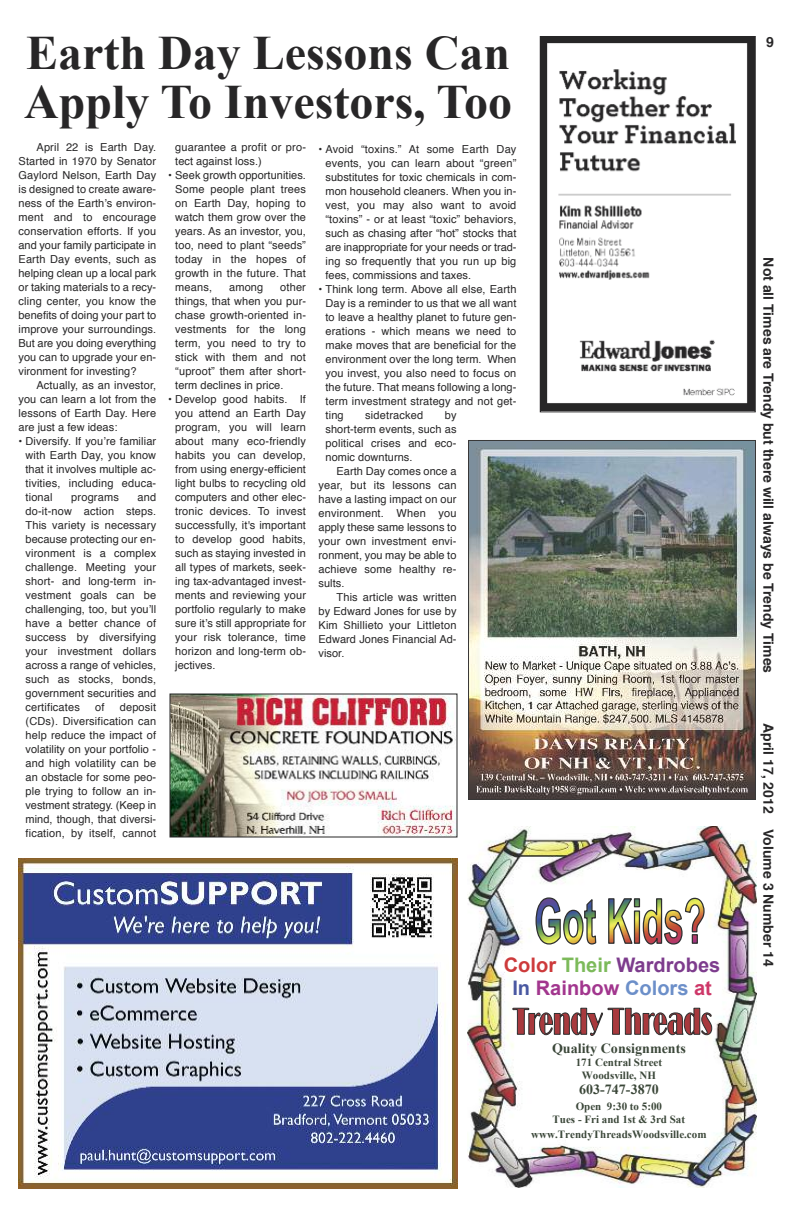
<style>
.page{position:relative;width:792px;height:1224px;background:#fff}
.page>*{position:absolute;margin:0;border:0;box-sizing:border-box;transform-origin:0 0}
.t1{font:700 48px/49px "Times New Roman";color:#272627}
.t2{font:700 20px/23.1px "Arial";color:#7d3c8d;text-align:center}
.t3{font:700 14px "Helvetica";color:#272627}
.t4{font:700 14px "Times New Roman";color:#3b4739}
.t5{font:11px/14px "Helvetica";letter-spacing:.015em;color:#272627;text-align:justify}
.t6{font:700 11px/12.7px "Times New Roman";color:#3b4739;text-align:center}
.s1{color:#cd3a3b}
.s2{color:#7cba5a}
.s3{color:#4958a1}
.s4{color:#a2368e}
.s5{color:#6c8fc9}
.s6{color:#ce3869}
</style>
<div class="page">
<img style="left:18px;top:859px;width:440px;height:329px">
<img style="left:468px;top:827px;width:289px;height:361px">
<img style="left:635px;top:900px;width:4px;height:42px">
<svg style="left:535px;top:897px;width:62px;height:48px"></svg>
<svg style="left:608px;top:898px;width:26px;height:46px"></svg>
<div style="left:634px;top:898px;width:6px;height:9px;border:1px solid #2e2f2f"></div>
<div style="left:634px;top:910px;width:6px;height:34px;border:1px solid #2e2f2f"></div>
<svg style="left:642px;top:897px;width:63px;height:48px"></svg>
<div style="left:692px;top:934px;width:6px;height:10px;border:1px solid #2e2f2f"></div>
<svg style="left:512px;top:1007px;width:201px;height:30px"></svg>
<img style="left:470px;top:442px;width:284px;height:356px">
<div style="left:468px;top:440px;width:288px;height:360px;border:1px solid #393838"></div>
<img style="left:542px;top:38px;width:212px;height:372px">
<div style="left:540px;top:36px;width:216px;height:376px;border:1px solid #272627"></div>
<img style="left:172px;top:696px;width:284px;height:140px">
<div style="left:170px;top:694px;width:288px;height:144px;border:1px solid #272627"></div>
<h1 class="t1" style="left:24px;top:29px;width:490px">earth Day lessons can apply To Investors, Too</h1>
<p class="t5" style="left:326px;top:143px;width:192px;text-indent:-7px">• Avoid “toxins.” At some Earth Day events, you can learn about “green” substitutes for toxic chemicals in com&shy;mon household cleaners. When you in&shy;vest, you may also want to avoid “toxins” - or at least “toxic” behaviors, such as chasing after “hot” stocks that are inappropriate for your needs or trad&shy;ing so frequently that you run up big fees, commissions and taxes.</p>
<p class="t5" style="left:326px;top:283px;width:192px;text-indent:-7px">• Think long term. Above all else, Earth Day is a reminder to us that we all want to leave a healthy planet to future gen&shy;erations - which means we need to make moves that are beneficial for the environment over the long term. When you invest, you also need to focus on the future. That means following a long&shy;term investment strategy and not get&shy;ting</p>
<p class="t5" style="left:175px;top:141px;width:132px">guarantee a profit or pro&shy;tect against loss.)</p>
<p class="t5" style="left:175px;top:169px;width:132px;text-indent:-7px">• Seek growth opportunities.<br>Some people plant trees on Earth Day, hoping to watch them grow over the years. As an investor, you, too, need to plant “seeds” today in the hopes of growth in the future. That means,</p>
<p class="t5" style="left:19px;top:141px;width:139px;text-indent:18px">April 22 is Earth Day.<br>Started in 1970 by Senator Gaylord Nelson, Earth Day is designed to create aware&shy;ness of the Earth’s environ&shy;ment and to encourage conservation efforts. If you and your family participate in Earth Day events, such as helping clean up a local park or taking materials to a recy&shy;cling center, you know the benefits of doing your part to improve your surroundings.<br>But are you doing everything you can to upgrade your en&shy;vironment for investing?</p>
<p class="t5" style="left:19px;top:379px;width:139px;text-indent:18px">Actually, as an investor, you can learn a lot from the lessons of Earth Day. Here are just a few ideas:</p>
<p class="t5" style="left:26px;top:435px;width:132px;text-indent:-7px">• Diversify. If you’re familiar with Earth Day, you know that it involves multiple ac&shy;tivities, including educa&shy;tional</p>
<p class="t5" style="left:175px;top:281px;width:132px;text-indent:105px">other things, that when you pur&shy;chase growth-oriented in&shy;vestments for the long term, you need to try to stick with them and not “uproot” them after short&shy;term declines in price.</p>
<p class="t5" style="left:175px;top:393px;width:132px;text-indent:-7px">• Develop good habits. If you attend an Earth Day program, you will learn about many eco-friendly habits you can develop, from using energy-efficient light bulbs to recycling old computers and other elec&shy;tronic devices. To invest successfully, it's important to develop good habits, such as staying invested in all types of markets, seek&shy;ing tax-advantaged invest&shy;ments and reviewing your portfolio regularly to make sure it’s still appropriate for your risk tolerance, time horizon and long-term ob&shy;jectives.</p>
<p class="t5" style="left:229px;top:281px;width:36px">among</p>
<p class="t5" style="left:326px;top:409px;width:133px;text-indent:119px">by short-term events, such as political crises and eco&shy;nomic downturns.</p>
<p class="t5" style="left:319px;top:465px;width:140px;text-indent:18px">Earth Day comes once a year, but its lessons can have a lasting impact on our environment. When you apply these same lessons to your own investment envi&shy;ronment, you may be able to achieve some healthy re&shy;sults.</p>
<p class="t5" style="left:319px;top:591px;width:140px;text-indent:18px">This article was written by Edward Jones for use by Kim Shillieto your Littleton Edward Jones Financial Ad&shy;visor.</p>
<p class="t5" style="left:365px;top:409px;width:59px">sidetracked</p>
<p class="t5" style="left:26px;top:491px;width:132px;text-indent:112px">and do-it-now action steps.<br>This variety is necessary because protecting our en&shy;vironment is a complex challenge. Meeting your short- and long-term in&shy;vestment goals can be challenging, too, but you’ll have a better chance of success by diversifying your investment dollars across a range of vehicles, such as stocks, bonds, government securities and certificates</p>
<p class="t5" style="left:71px;top:491px;width:49px">programs</p>
<p class="t5" style="left:95px;top:701px;width:11px">of</p>
<p class="t5" style="left:26px;top:701px;width:132px;text-indent:94px">deposit (CDs). Diversification can help reduce the impact of volatility on your portfolio - and high volatility can be an obstacle for some peo&shy;ple trying to follow an in&shy;vestment strategy. (Keep in mind, though, that diversi&shy;fication, by itself, cannot</p>
<h2 class="t2" style="left:504px;top:954px;width:218px"><span class="s1">Color</span> <span class="s2">Their</span> Wardrobes<br><span class="s3">In</span> <span class="s4">Rainbow</span> <span class="s5">Colors</span> <span class="s6">at</span></h2>
<p class="t4" style="left:552px;top:1040px;width:135px">Quality Consignments</p>
<p class="t6" style="left:576px;top:1056px;width:88px">171 Central Street<br>Woodsville, NH</p>
<p class="t4" style="left:579px;top:1082px;width:81px">603-747-3870</p>
<p class="t6" style="left:553px;top:1100px;width:134px">Open 9:30 to 5:00<br>Tues - Fri and 1st &amp; 3rd Sat</p>
<p class="t6" style="left:531px;top:1128px;width:177px">www.TrendyThreadsWoodsville.com</p>
<p class="t3" style="left:766px;top:36px;width:9px">9</p>
<p class="t3" style="left:774px;top:257px;width:417px;rotate:90deg">Not all Times are Trendy but there will always be Trendy Times</p>
<p class="t3" style="left:774px;top:723px;width:245px;rotate:90deg">april 17, 2012 Volume 3 Number 14</p>
</div>
